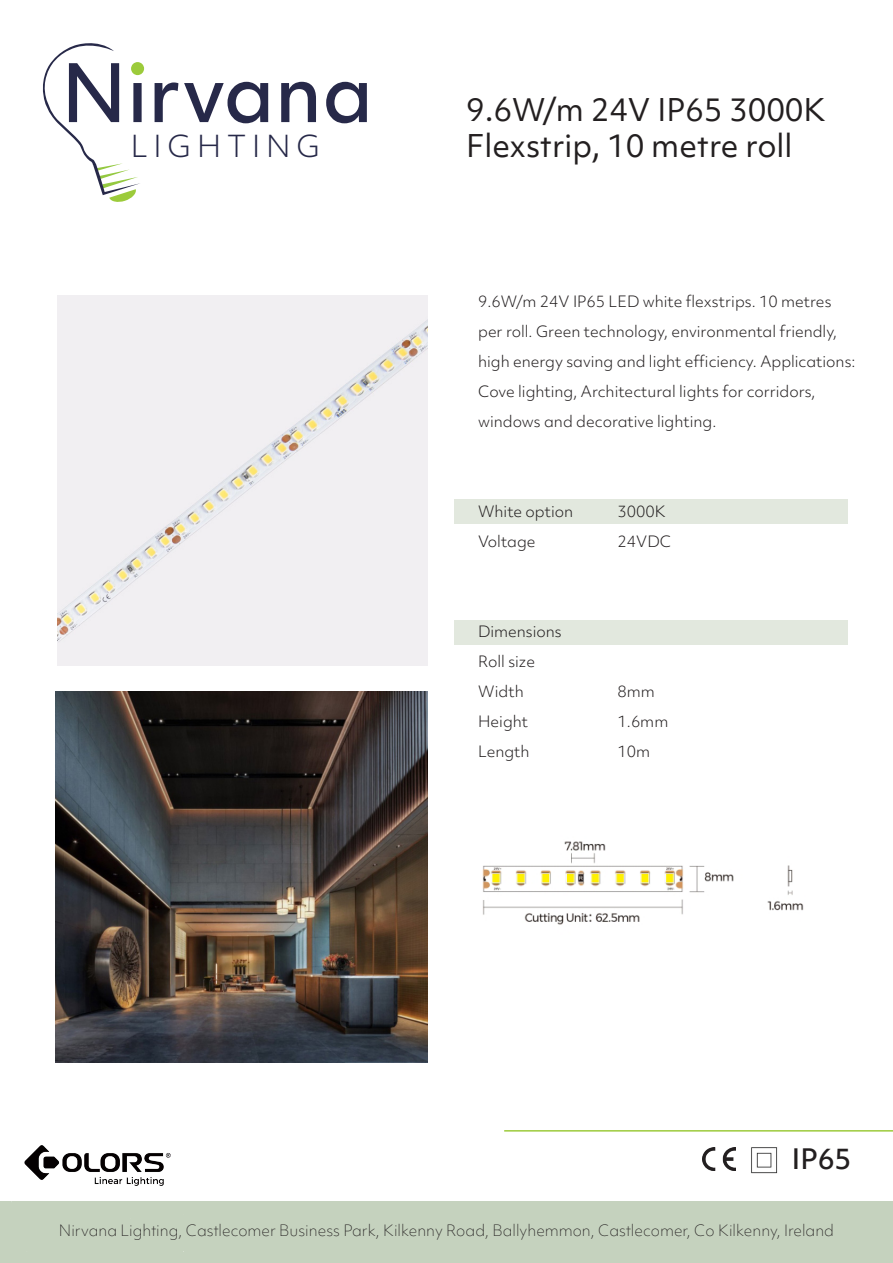
<style>
.page{position:relative;width:893px;height:1263px;background:#fff}
.page>*{position:absolute;margin:0;border:0;box-sizing:border-box;transform-origin:0 0}
.t1{font:500 77.55px "Objektiv Mk 1";color:#272949}
.NL_SPEC_MODEL_TXT{font:30px/36px "Objektiv Mk 1";color:#231f20}
.t2{font:300 29.1px "Objektiv Mk 1";letter-spacing:.2em;color:#272949}
.Paragraph_Style_1{font:500 27px "Objektiv Mk 1";color:#231f20}
.Test_text_body_style{font:300 15px/30px "Objektiv Mk 2";color:#231f20}
.NL_SPEC_FOOTER_TEXT{font:100 15px "Objektiv Mk 1";color:#231f20}
</style>
<div class="page">
<div style="left:0;top:1202px;width:893px;height:61px;background:#c5d2be"></div>
<img style="left:702px;top:1148px;width:33px;height:23px">
<img style="left:751px;top:1147px;width:27px;height:26px">
<svg style="left:42px;top:43px;width:99px;height:159px"></svg>
<div style="left:131px;top:62px;width:13px;height:13px;background:#9ccb3b;border-radius:50%"></div>
<div style="left:454px;top:620px;width:394px;height:24px;background:#e2e8de"></div>
<div style="left:454px;top:499px;width:394px;height:25px;background:#e2e8de"></div>
<hr style="left:504px;top:1130px;width:389px;height:1px;background:#9ccb3b">
<div style="left:57px;top:296px;width:371px;height:370px;background:#f1eff2"></div>
<img style="left:482px;top:841px;width:322px;height:84px">
<img style="left:56px;top:691px;width:372px;height:372px">
<img style="left:12px;top:1145px;width:172px;height:57px">
<p class="t1" style="left:61px;top:39px;width:314px">Nirvana</p>
<p class="t2" style="left:131px;top:127px;width:191px">LIGHTING</p>
<p class="NL_SPEC_MODEL_TXT" style="left:466px;top:91px;width:361px">9.6W/m 24V IP65 3000K<br>Flexstrip, 10 metre roll</p>
<p class="Test_text_body_style" style="left:478px;top:286px;width:379px">9.6W/m 24V IP65 LED white flexstrips. 10 metres per roll. Green technology, environmental friendly, high energy saving and light efficiency. Applications:<br>Cove lighting, Architectural lights for corridors, windows and decorative lighting.</p>
<p class="Test_text_body_style" style="left:478px;top:496px;width:97px">White option</p>
<p class="Test_text_body_style" style="left:618px;top:496px;width:49px">3000K</p>
<p class="Test_text_body_style" style="left:478px;top:526px;width:59px">Voltage</p>
<p class="Test_text_body_style" style="left:618px;top:526px;width:55px">24VDC</p>
<p class="Test_text_body_style" style="left:478px;top:616px;width:85px">Dimensions</p>
<p class="Test_text_body_style" style="left:478px;top:646px;width:58px">Roll size</p>
<p class="Test_text_body_style" style="left:478px;top:676px;width:47px">Width</p>
<p class="Test_text_body_style" style="left:618px;top:676px;width:39px">8mm</p>
<p class="Test_text_body_style" style="left:478px;top:706px;width:52px">Height</p>
<p class="Test_text_body_style" style="left:618px;top:706px;width:52px">1.6mm</p>
<p class="Test_text_body_style" style="left:478px;top:736px;width:53px">Length</p>
<p class="Test_text_body_style" style="left:618px;top:736px;width:34px">10m</p>
<p class="Paragraph_Style_1" style="left:792px;top:1140px;width:61px">IP65</p>
<p class="NL_SPEC_FOOTER_TEXT" style="left:59px;top:1220px;width:777px">Nirvana Lighting, Castlecomer Business Park, Kilkenny Road, Ballyhemmon, Castlecomer, Co Kilkenny, Ireland</p>
</div>
